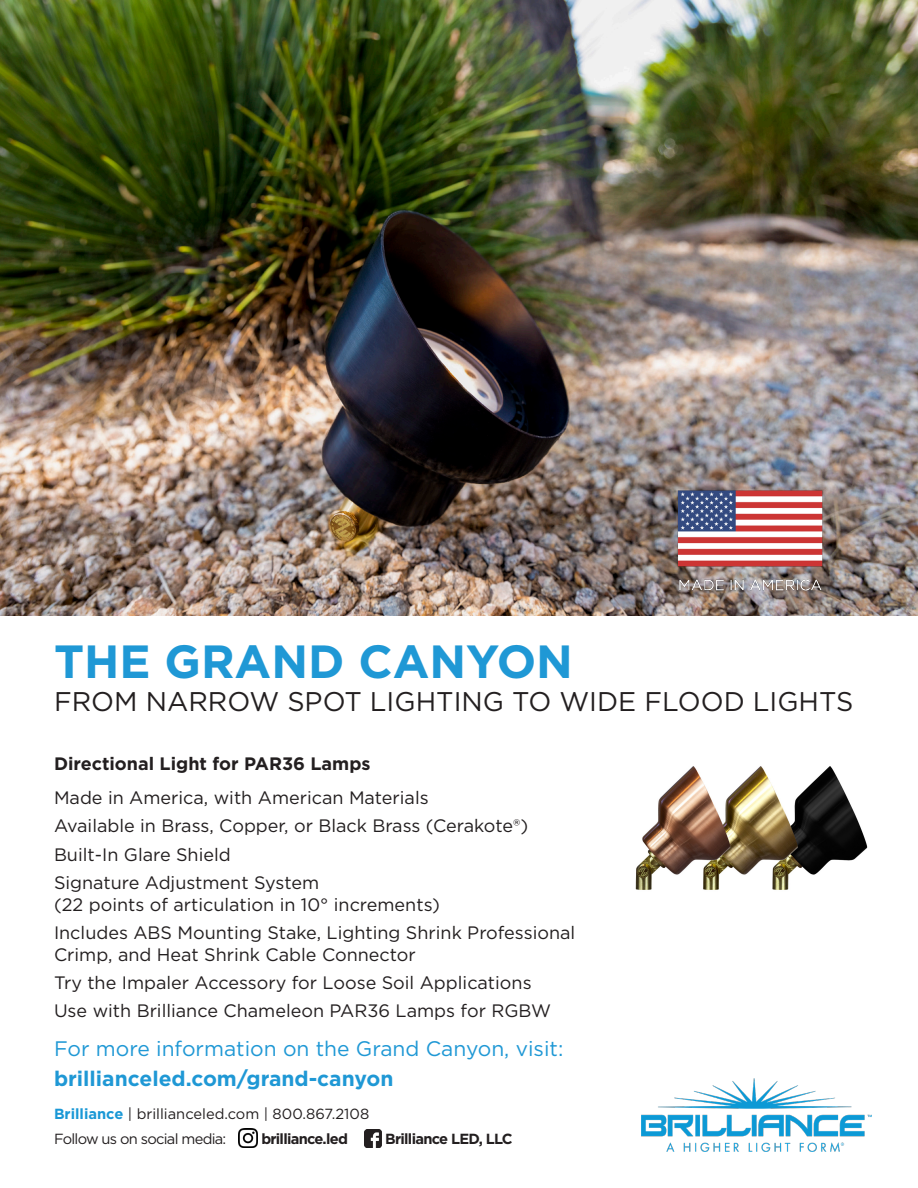
<style>
.page{position:relative;width:918px;height:1188px;background:#fff}
.page>*{position:absolute;margin:0;border:0;box-sizing:border-box;transform-origin:0 0}
.t1{font:700 46.5px "Gotham";color:#1f98d5}
.t2{font:27px "Gotham";color:#231f20}
.t3{font:21px/30px "Gotham";color:#1f98d5}
.t4{font:18px/21.6px "Gotham";color:#231f20}
.t5{font:700 18px "Gotham";color:#231f20}
.t6{font:14.7px "Gotham";letter-spacing:-.015em;color:#231f20}
.t7{font:700 14.7px "Gotham";letter-spacing:-.05em;color:#231f20}
.t8{font:14.7px "Gotham";letter-spacing:-.05em;color:#231f20}
.s1{font-weight:700}
.s2{font-weight:700;color:#1a98d6}
</style>
<div class="page">
<img style="left:239px;top:1129px;width:18px;height:18px">
<img style="left:364px;top:1130px;width:18px;height:17px">
<img style="left:642px;top:1078px;width:229px;height:73px">
<img style="left:0;top:0;width:918px;height:616px">
<img style="left:635px;top:766px;width:233px;height:124px">
<img style="left:665px;top:470px;width:169px;height:135px">
<p class="t1" style="left:54px;top:631px;width:520px">THE GRAND CANYON</p>
<p class="t2" style="left:54px;top:684px;width:801px">FROM NARROW SPOT LIGHTING TO WIDE FLOOD LIGHTS</p>
<p class="t5" style="left:54px;top:752px;width:318px">Directional Light for PAR36 Lamps</p>
<p class="t4" style="left:54px;top:787px;width:376px">Made in America, with American Materials</p>
<p class="t4" style="left:54px;top:815px;width:476px">Available in Brass, Copper, or Black Brass (Cerakote®)</p>
<p class="t4" style="left:54px;top:843px;width:178px">Built-In Glare Shield</p>
<p class="t4" style="left:54px;top:872px;width:388px">Signature Adjustment System<br>(22 points of articulation in 10° increments)</p>
<p class="t4" style="left:54px;top:922px;width:523px">Includes ABS Mounting Stake, Lighting Shrink Professional<br>Crimp, and Heat Shrink Cable Connector</p>
<p class="t4" style="left:54px;top:972px;width:479px">Try the Impaler Accessory for Loose Soil Applications</p>
<p class="t4" style="left:54px;top:1000px;width:499px">Use with Brilliance Chameleon PAR36 Lamps for RGBW</p>
<p class="t3" style="left:54px;top:1033px;width:511px">For more information on the Grand Canyon, visit: <span class="s1">brillianceled.com/grand-canyon</span></p>
<p class="t6" style="left:54px;top:1105px;width:317px"><span class="s2">Brilliance</span> | brillianceled.com | 800.867.2108</p>
<p class="t8" style="left:54px;top:1130px;width:174px">Follow us on social media:</p>
<p class="t7" style="left:261px;top:1130px;width:88px">brilliance.led</p>
<p class="t7" style="left:385px;top:1130px;width:129px">Brilliance LED, LLC</p>
</div>
